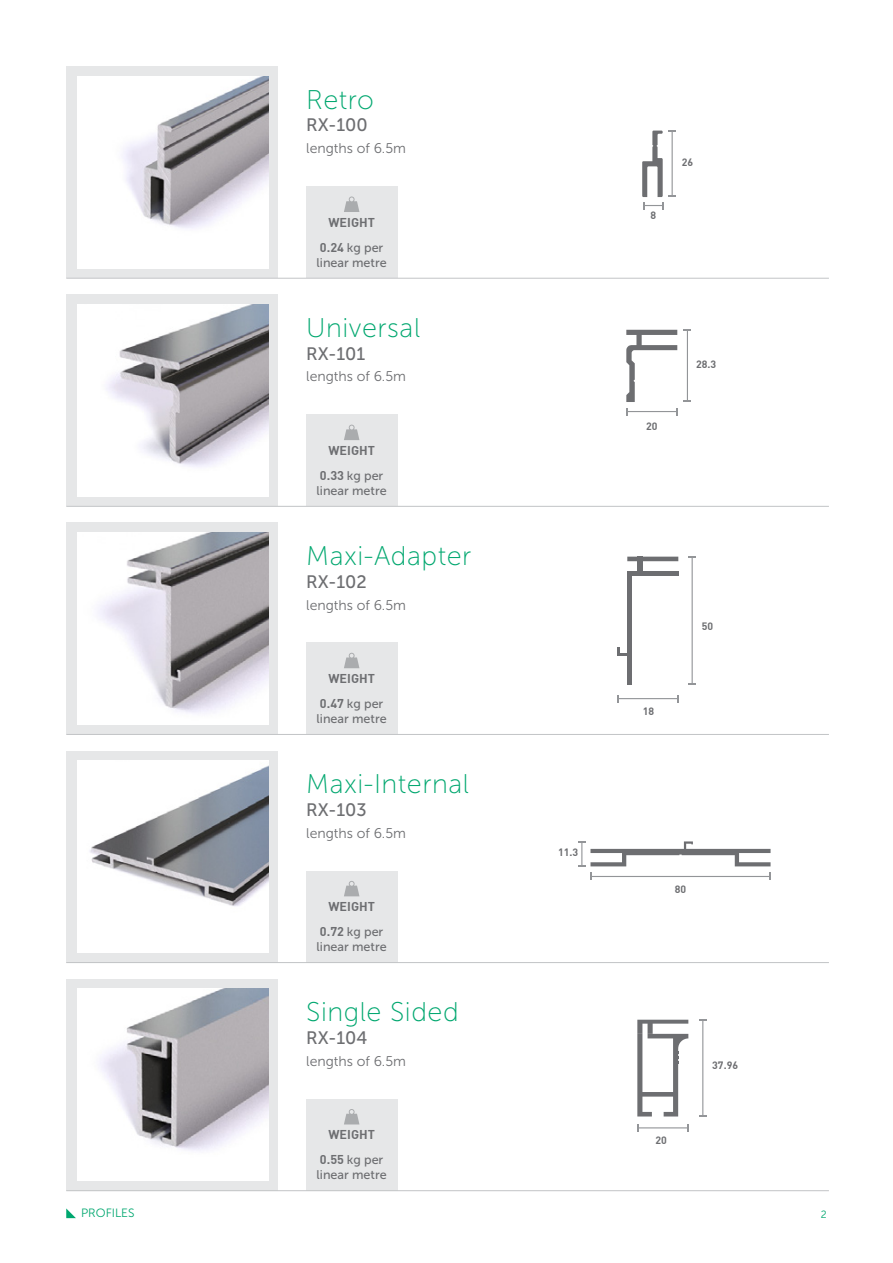
<style>
.page{position:relative;width:893px;height:1263px;background:#fff}
.page>*{position:absolute;margin:0;border:0;box-sizing:border-box;transform-origin:0 0}
.t1{font:27px "Museo Sans 100";letter-spacing:.02em;color:#00a76f}
.t2{font:18px "Museo Sans 500";color:#6d6e71}
.t3{font:13.95px "Museo Sans 300";color:#6d6e71}
.t4{font:12.6px/15px "Museo Sans 500";color:#6d6e71}
.t5{font:12.6px "DIN Bold";color:#6d6e71}
.t6{font:12px "Museo Sans 300";color:#00a76f}
.t7{font:10.5px "DIN Bold";color:#6d6e71}
.t8{font:10.5px "Museo Sans 300";color:#00a76f}
.s1{font-family:"DIN Bold"}
</style>
<div class="page">
<hr style="left:687px;top:330px;width:1px;height:71px;background:#939598">
<hr style="left:627px;top:411px;width:50px;height:1px;background:#939598">
<hr style="left:692px;top:557px;width:1px;height:127px;background:#939598">
<hr style="left:618px;top:698px;width:60px;height:1px;background:#939598">
<hr style="left:591px;top:876px;width:179px;height:1px;background:#939598">
<svg style="left:590px;top:873px;width:2px;height:7px"></svg>
<svg style="left:769px;top:873px;width:2px;height:7px"></svg>
<hr style="left:702px;top:1020px;width:1px;height:96px;background:#939598">
<hr style="left:638px;top:1127px;width:50px;height:1px;background:#939598">
<svg style="left:626px;top:330px;width:51px;height:72px"></svg>
<div style="left:637px;top:557px;width:6px;height:19px;background:#6d6e71"></div>
<hr style="left:627px;top:557px;width:51px;height:4px;background:#6d6e71">
<div style="left:627px;top:571px;width:51px;height:5px;background:#6d6e71"></div>
<div style="left:627px;top:572px;width:5px;height:112px;background:#6d6e71"></div>
<svg style="left:617px;top:647px;width:10px;height:9px"></svg>
<svg style="left:578px;top:841px;width:193px;height:25px"></svg>
<svg style="left:637px;top:1020px;width:51px;height:96px"></svg>
<svg style="left:642px;top:131px;width:34px;height:78px"></svg>
<svg style="left:66px;top:1208px;width:10px;height:10px"></svg>
<div style="left:66px;top:66px;width:212px;height:212px;background:#e6e7e8"></div>
<img style="left:77px;top:76px;width:192px;height:192px">
<div style="left:66px;top:294px;width:212px;height:212px;background:#e6e7e8"></div>
<img style="left:77px;top:305px;width:192px;height:191px">
<div style="left:66px;top:522px;width:212px;height:212px;background:#e6e7e8"></div>
<img style="left:77px;top:533px;width:192px;height:191px">
<div style="left:66px;top:751px;width:212px;height:211px;background:#e6e7e8"></div>
<img style="left:77px;top:761px;width:192px;height:191px">
<div style="left:66px;top:979px;width:212px;height:212px;background:#e6e7e8"></div>
<img style="left:77px;top:989px;width:192px;height:191px">
<div style="left:306px;top:186px;width:92px;height:92px;background:#e6e7e8"></div>
<svg style="left:344px;top:196px;width:15px;height:16px"></svg>
<div style="left:306px;top:414px;width:92px;height:92px;background:#e6e7e8"></div>
<svg style="left:344px;top:425px;width:15px;height:15px"></svg>
<div style="left:306px;top:642px;width:92px;height:92px;background:#e6e7e8"></div>
<svg style="left:344px;top:653px;width:15px;height:15px"></svg>
<div style="left:306px;top:870px;width:92px;height:92px;background:#e6e7e8"></div>
<svg style="left:344px;top:881px;width:15px;height:15px"></svg>
<div style="left:306px;top:1099px;width:92px;height:92px;background:#e6e7e8"></div>
<svg style="left:344px;top:1109px;width:15px;height:15px"></svg>
<hr style="left:66px;top:278px;width:763px;height:1px;background:#c2c4c6">
<hr style="left:66px;top:506px;width:763px;height:1px;background:#c2c4c6">
<hr style="left:66px;top:734px;width:763px;height:1px;background:#c2c4c6">
<hr style="left:66px;top:962px;width:763px;height:1px;background:#c2c4c6">
<hr style="left:66px;top:1190px;width:763px;height:1px;background:#c2c4c6">
<h1 class="t1" style="left:306px;top:85px;width:69px">Retro</h1>
<h2 class="t2" style="left:306px;top:115px;width:63px">RX-100</h2>
<p class="t3" style="left:306px;top:141px;width:101px">lengths of 6.5m</p>
<p class="t5" style="left:328px;top:214px;width:48px">WEIGHT</p>
<p class="t4" style="left:317px;top:240px;width:72px"><span class="s1">0.24</span> kg per linear metre</p>
<h1 class="t1" style="left:306px;top:313px;width:115px">Universal</h1>
<h2 class="t2" style="left:306px;top:343px;width:61px">RX-101</h2>
<p class="t3" style="left:306px;top:369px;width:101px">lengths of 6.5m</p>
<p class="t5" style="left:328px;top:442px;width:48px">WEIGHT</p>
<p class="t4" style="left:317px;top:468px;width:72px"><span class="s1">0.33</span> kg per linear metre</p>
<h1 class="t1" style="left:306px;top:541px;width:167px">Maxi-Adapter</h1>
<h2 class="t2" style="left:306px;top:572px;width:62px">RX-102</h2>
<p class="t3" style="left:306px;top:597px;width:101px">lengths of 6.5m</p>
<p class="t5" style="left:328px;top:670px;width:48px">WEIGHT</p>
<p class="t4" style="left:317px;top:696px;width:72px"><span class="s1">0.47</span> kg per linear metre</p>
<h1 class="t1" style="left:306px;top:770px;width:164px">Maxi-Internal</h1>
<h2 class="t2" style="left:306px;top:800px;width:62px">RX-103</h2>
<p class="t3" style="left:306px;top:825px;width:101px">lengths of 6.5m</p>
<p class="t5" style="left:328px;top:898px;width:48px">WEIGHT</p>
<p class="t4" style="left:317px;top:924px;width:72px"><span class="s1">0.72</span> kg per linear metre</p>
<h1 class="t1" style="left:306px;top:998px;width:154px">Single Sided</h1>
<h2 class="t2" style="left:306px;top:1028px;width:63px">RX-104</h2>
<p class="t3" style="left:306px;top:1053px;width:101px">lengths of 6.5m</p>
<p class="t5" style="left:328px;top:1126px;width:48px">WEIGHT</p>
<p class="t4" style="left:317px;top:1152px;width:72px"><span class="s1">0.55</span> kg per linear metre</p>
<p class="t7" style="left:650px;top:208px;width:7px">8</p>
<p class="t7" style="left:682px;top:155px;width:13px">26</p>
<p class="t7" style="left:646px;top:419px;width:13px">20</p>
<p class="t7" style="left:696px;top:358px;width:22px">28.3</p>
<p class="t7" style="left:558px;top:845px;width:22px">11.3</p>
<p class="t7" style="left:643px;top:704px;width:13px">18</p>
<p class="t7" style="left:702px;top:619px;width:13px">50</p>
<p class="t7" style="left:675px;top:882px;width:13px">80</p>
<p class="t7" style="left:655px;top:1133px;width:13px">20</p>
<p class="t7" style="left:712px;top:1059px;width:27px">37.96</p>
<p class="t6" style="left:81px;top:1207px;width:55px">PROFILES</p>
<p class="t8" style="left:821px;top:1208px;width:7px">2</p>
</div>
